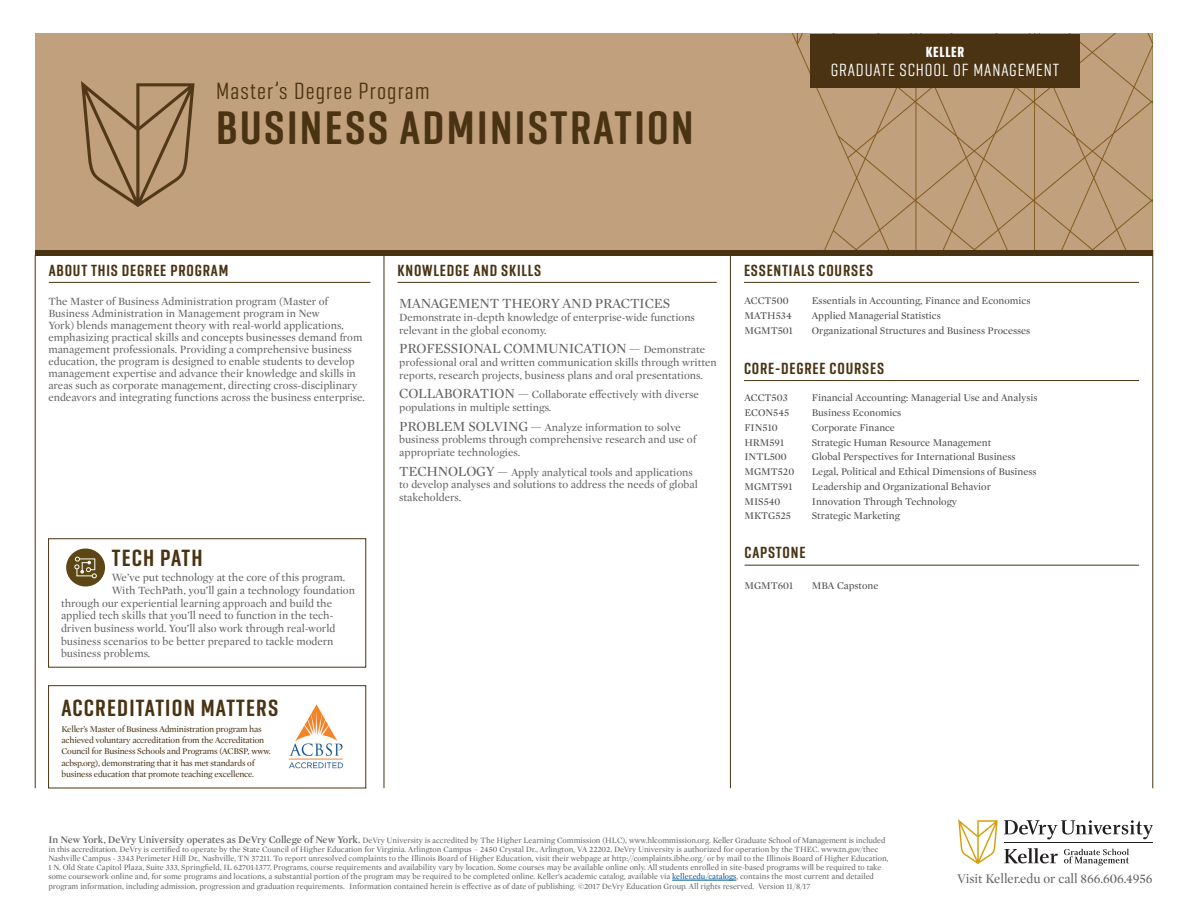
<style>
.page{position:relative;width:1188px;height:918px;background:#fff}
.page>*{position:absolute;margin:0;border:0;box-sizing:border-box;transform-origin:0 0}
.t1{font:600 48px "Geogrotesque Comp";letter-spacing:.05em;color:#4a3313}
.t2{font:600 24px "Geogrotesque Comp";letter-spacing:.05em;color:#4a3313}
.t3{font:24px "Geogrotesque Comp";letter-spacing:.05em;color:#4a3313}
.t4{font:18px "Geogrotesque Comp";letter-spacing:.05em;color:#fff}
.t5{font:600 16.5px "Geogrotesque Comp";letter-spacing:.05em;color:#4a3313}
.t6{font:700 15px "Geogrotesque Comp";letter-spacing:.05em;color:#fff}
.t7{font:14.25px "Mercury Display";letter-spacing:-.015em;color:#636366}
.t8{font:13.5px "Mercury Display";color:#636366}
.t9{font:11.25px/12.8px "Mercury Display";color:#636366}
.t10{font:10.5px "Mercury Display";color:#4b4c4d}
.t11{font:9px/11.2px "Mercury Display";letter-spacing:-.02em;color:#4a3313}
.t12{font:8.25px/9px "Mercury Display";color:#636366}
.s1{font-size:11.25px}
.s2{font-size:14.25px}
.s3{font-weight:600;font-size:10.35px}
.s4{color:#005594}
</style>
<div class="page">
<div style="left:35px;top:250px;width:1118px;height:27px;background:#4a3313"></div>
<div style="left:35px;top:256px;width:1118px;height:627px;background:#fff"></div>
<hr style="left:1153px;top:250px;width:1px;height:538px;background:#4a3313">
<hr style="left:35px;top:255px;width:1px;height:533px;background:#4a3313">
<hr style="left:384px;top:255px;width:1px;height:533px;background:#4a3313">
<hr style="left:744px;top:282px;width:395px;height:1px;background:#4a3313">
<hr style="left:49px;top:282px;width:321px;height:1px;background:#4a3313">
<hr style="left:398px;top:282px;width:319px;height:1px;background:#4a3313">
<hr style="left:744px;top:380px;width:395px;height:1px;background:#4a3313">
<hr style="left:730px;top:255px;width:1px;height:533px;background:#4a3313">
<hr style="left:1004px;top:842px;width:148px;height:1px;background:#231f20">
<div style="left:48px;top:685px;width:318px;height:103px;border:1px solid #4a3313"></div>
<hr style="left:672px;top:880px;width:64px;height:1px;background:#005594">
<hr style="left:745px;top:565px;width:394px;height:1px;background:#4a3313">
<div style="left:35px;top:34px;width:1118px;height:216px;background:#c1a17d"></div>
<div style="left:810px;top:34px;width:270px;height:54px;background:#4a3313"></div>
<svg style="left:81px;top:81px;width:114px;height:126px;background:#ac8d6a"></svg>
<div style="left:66px;top:549px;width:39px;height:38px;background:#5b4614;border-radius:50%"></div>
<svg style="left:74px;top:557px;width:23px;height:21px"></svg>
<img style="left:289px;top:704px;width:54px;height:65px">
<svg style="left:958px;top:819px;width:40px;height:45px"></svg>
<svg style="left:1004px;top:848px;width:54px;height:15px"></svg>
<svg style="left:1064px;top:849px;width:65px;height:17px"></svg>
<svg style="left:1004px;top:820px;width:149px;height:19px"></svg>
<h1 class="t3" style="left:216px;top:76px;width:215px">Master’s Degree Program</h1>
<h1 class="t1" style="left:216px;top:98px;width:479px">BUSINESS ADMINISTRATION</h1>
<p class="t6" style="left:926px;top:42px;width:40px">KELLER</p>
<p class="t4" style="left:831px;top:59px;width:230px">GRADUATE SCHOOL OF MANAGEMENT</p>
<h2 class="t5" style="left:49px;top:260px;width:181px">ABOUT THIS DEGREE PROGRAM</h2>
<p class="t9" style="left:48px;top:295px;width:318px;line-height:12px">The Master of Business Administration program (Master of Business Administration in Management program in New<br>York) blends management theory with real-world applications, emphasizing practical skills and concepts businesses demand from management professionals. Providing a comprehensive business education, the program is designed to enable students to develop management expertise and advance their knowledge and skills in areas such as corporate management, directing cross-disciplinary endeavors and integrating functions across the business enterprise.</p>
<p class="t2" style="left:112px;top:542px;width:92px">TECH PATH</p>
<p class="t9" style="left:112px;top:570px;width:235px">We’ve put technology at the core of this program.</p>
<p class="t9" style="left:61px;top:583px;width:296px;text-indent:51px">With TechPath, you’ll gain a technology foundation through our experiential learning approach and build the applied tech skills that you’ll need to function in the tech&shy;driven business world. You’ll also work through real-world business scenarios to be better prepared to tackle modern business problems.</p>
<p class="t2" style="left:61px;top:693px;width:218px">ACCREDITATION MATTERS</p>
<p class="t11" style="left:61px;top:723px;width:211px">Keller’s Master of Business Administration program has achieved voluntary accreditation from the Accreditation Council for Business Schools and Programs (ACBSP, www. acbsp.org), demonstrating that it has met standards of business education that promote teaching excellence.</p>
<h2 class="t5" style="left:398px;top:260px;width:145px">KNOWLEDGE AND SKILLS</h2>
<p class="t7" style="left:399px;top:294px;width:273px">MANAGEMENT THEORY AND PRACTICES</p>
<p class="t9" style="left:399px;top:311px;width:297px">Demonstrate in-depth knowledge of enterprise-wide functions relevant in the global economy.</p>
<p class="t7" style="left:399px;top:339px;width:307px">PROFESSIONAL COMMUNICATION — <span class="s1">Demonstrate</span></p>
<p class="t9" style="left:399px;top:356px;width:319px">professional oral and written communication skills through written reports, research projects, business plans and oral presentations.</p>
<p class="t9" style="left:399px;top:388px;width:301px"><span class="s2">COLLABORATION —</span> Collaborate effectively with diverse populations in multiple settings.</p>
<p class="t9" style="left:399px;top:420px;width:299px"><span class="s2">PROBLEM SOLVING —</span> Analyze information to solve business problems through comprehensive research and use of appropriate technologies.</p>
<p class="t9" style="left:399px;top:465px;width:300px"><span class="s2">TECHNOLOGY —</span> Apply analytical tools and applications to develop analyses and solutions to address the needs of global stakeholders.</p>
<h2 class="t5" style="left:744px;top:260px;width:131px">ESSENTIALS COURSES</h2>
<p class="t10" style="left:744px;top:294px;width:46px">ACCT500</p>
<p class="t10" style="left:812px;top:294px;width:220px">Essentials in Accounting, Finance and Economics</p>
<p class="t10" style="left:744px;top:308px;width:49px">MATH534</p>
<p class="t10" style="left:812px;top:308px;width:130px">Applied Managerial Statistics</p>
<p class="t10" style="left:744px;top:323px;width:50px">MGMT501</p>
<p class="t10" style="left:812px;top:323px;width:220px">Organizational Structures and Business Processes</p>
<h2 class="t5" style="left:744px;top:358px;width:142px">CORE-DEGREE COURSES</h2>
<p class="t10" style="left:744px;top:391px;width:45px">ACCT503</p>
<p class="t10" style="left:812px;top:391px;width:227px">Financial Accounting: Managerial Use and Analysis</p>
<p class="t10" style="left:744px;top:405px;width:46px">ECON545</p>
<p class="t10" style="left:812px;top:405px;width:91px">Business Economics</p>
<p class="t10" style="left:744px;top:420px;width:35px">FIN510</p>
<p class="t10" style="left:812px;top:420px;width:85px">Corporate Finance</p>
<p class="t10" style="left:744px;top:435px;width:41px">HRM591</p>
<p class="t10" style="left:812px;top:435px;width:181px">Strategic Human Resource Management</p>
<p class="t10" style="left:744px;top:450px;width:44px">INTL500</p>
<p class="t10" style="left:812px;top:450px;width:205px">Global Perspectives for International Business</p>
<p class="t10" style="left:744px;top:464px;width:51px">MGMT520</p>
<p class="t10" style="left:812px;top:464px;width:226px">Legal, Political and Ethical Dimensions of Business</p>
<p class="t10" style="left:744px;top:479px;width:50px">MGMT591</p>
<p class="t10" style="left:812px;top:479px;width:180px">Leadership and Organizational Behavior</p>
<p class="t10" style="left:744px;top:494px;width:38px">MIS540</p>
<p class="t10" style="left:812px;top:494px;width:147px">Innovation Through Technology</p>
<p class="t10" style="left:744px;top:509px;width:48px">MKTG525</p>
<p class="t10" style="left:812px;top:509px;width:90px">Strategic Marketing</p>
<h2 class="t5" style="left:745px;top:543px;width:62px">CAPSTONE</h2>
<p class="t10" style="left:744px;top:578px;width:50px">MGMT601</p>
<p class="t10" style="left:812px;top:578px;width:68px">MBA Capstone</p>
<p class="t12" style="left:48px;top:836px;width:842px"><span class="s3">In New York, DeVry University operates as DeVry College of New York.</span> DeVry University is accredited by The Higher Learning Commission (HLC), www.hlcommission.org. Keller Graduate School of Management is included in this accreditation. DeVry is certified to operate by the State Council of Higher Education for Virginia. Arlington Campus – 2450 Crystal Dr., Arlington, VA 22202. DeVry University is authorized for operation by the THEC. www.tn.gov/thec Nashville Campus - 3343 Perimeter Hill Dr., Nashville, TN 37211. To report unresolved complaints to the Illinois Board of Higher Education, visit their webpage at http://complaints.ibhe.org/ or by mail to the Illinois Board of Higher Education, 1 N. Old State Capitol Plaza, Suite 333, Springfield, IL 62701-1377. Programs, course requirements and availability vary by location. Some courses may be available online only. All students enrolled in site-based programs will be required to take some coursework online and, for some programs and locations, a substantial portion of the program may be required to be completed online. Keller’s academic catalog, available via <span class="s4">keller.edu/catalogs</span>, contains the most current and detailed</p>
<p class="t12" style="left:48px;top:882px;width:763px">program information, including admission, progression and graduation requirements. Information contained herein is effective as of date of publishing. ©2017 DeVry Education Group. All rights reserved. Version 11/8/17</p>
<p class="t8" style="left:957px;top:869px;width:197px">Visit Keller.edu or call 866.606.4956</p>
</div>
